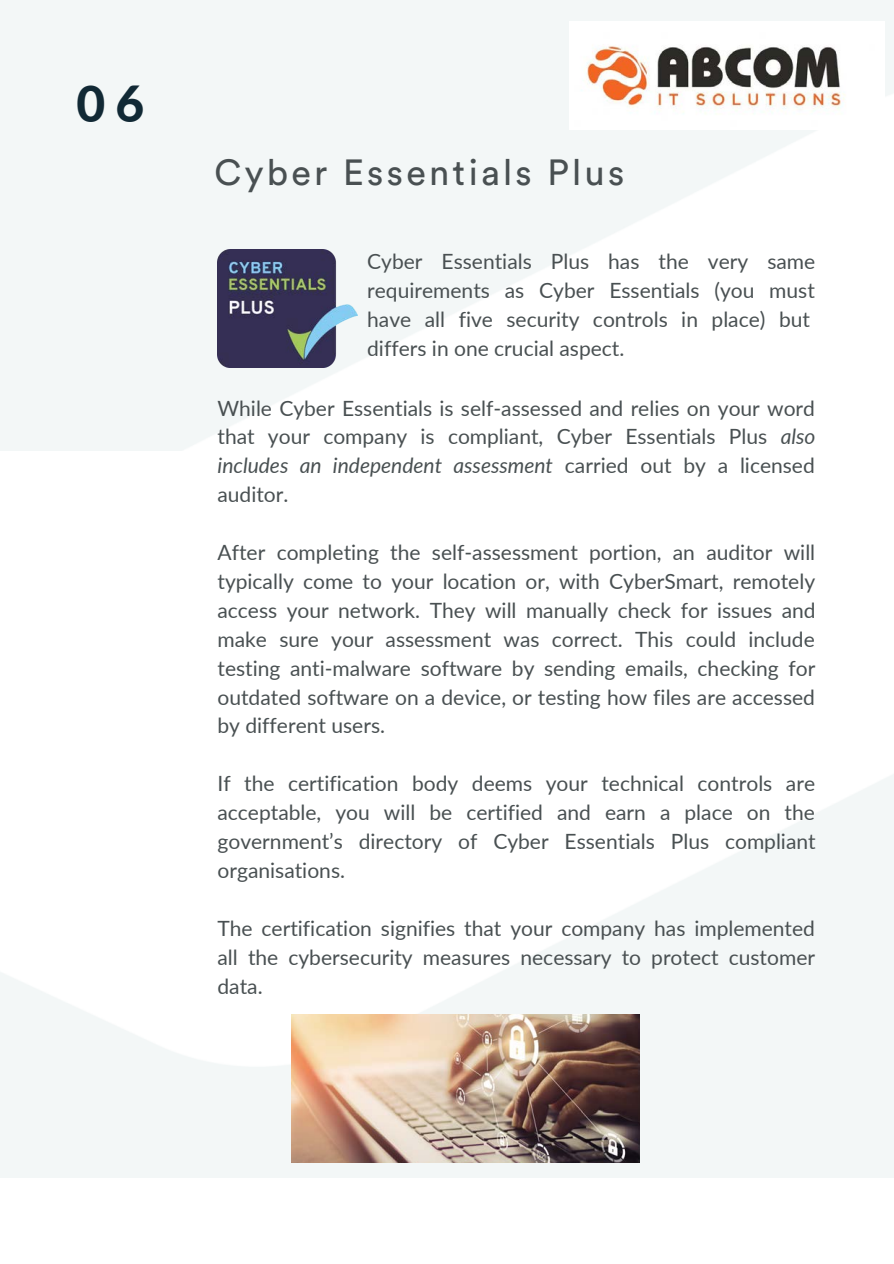
<style>
.page{position:relative;width:894px;height:1264px;background:#fff}
.page>*{position:absolute;margin:0;border:0;box-sizing:border-box;transform-origin:0 0}
.t1{font:800 49.65px "Lato";color:#112935}
.t2{font:36px "Circular Std";letter-spacing:.09em;color:#495052}
.t3{font:21px/29px "Lato";color:#495052;text-align:justify}
.s1{font-style:italic}
</style>
<div class="page">
<img style="left:0;top:0;width:893px;height:451px">
<img style="left:0;top:776px;width:892px;height:401px">
<img style="left:217px;top:249px;width:140px;height:118px">
<img style="left:291px;top:1014px;width:348px;height:148px">
<img style="left:569px;top:22px;width:315px;height:107px">
<h1 class="t1" style="left:77px;top:73px;width:69px">06</h1>
<h2 class="t2" style="left:214px;top:156px;width:411px">Cyber Essentials Plus</h2>
<p class="t3" style="left:367px;top:247px;width:449px;text-align:left">Cyber Essentials Plus has the very same requirements as Cyber Essentials (you must have all five security controls in place) but differs in one crucial aspect.</p>
<p class="t3" style="left:217px;top:393px;width:599px">While Cyber Essentials is self-assessed and relies on your word that your company is compliant, Cyber Essentials Plus <span class="s1">also includes an independent assessment</span> carried out by a licensed auditor.</p>
<p class="t3" style="left:217px;top:537px;width:599px">After completing the self-assessment portion, an auditor will typically come to your location or, with CyberSmart, remotely access your network. They will manually check for issues and make sure your assessment was correct. This could include testing anti-malware software by sending emails, checking for outdated software on a device, or testing how files are accessed by different users.</p>
<p class="t3" style="left:217px;top:768px;width:599px">If the certification body deems your technical controls are acceptable, you will be certified and earn a place on the government’s directory of Cyber Essentials Plus compliant organisations.</p>
<p class="t3" style="left:217px;top:913px;width:599px">The certification signifies that your company has implemented all the cybersecurity measures necessary to protect customer data.</p>
</div>
